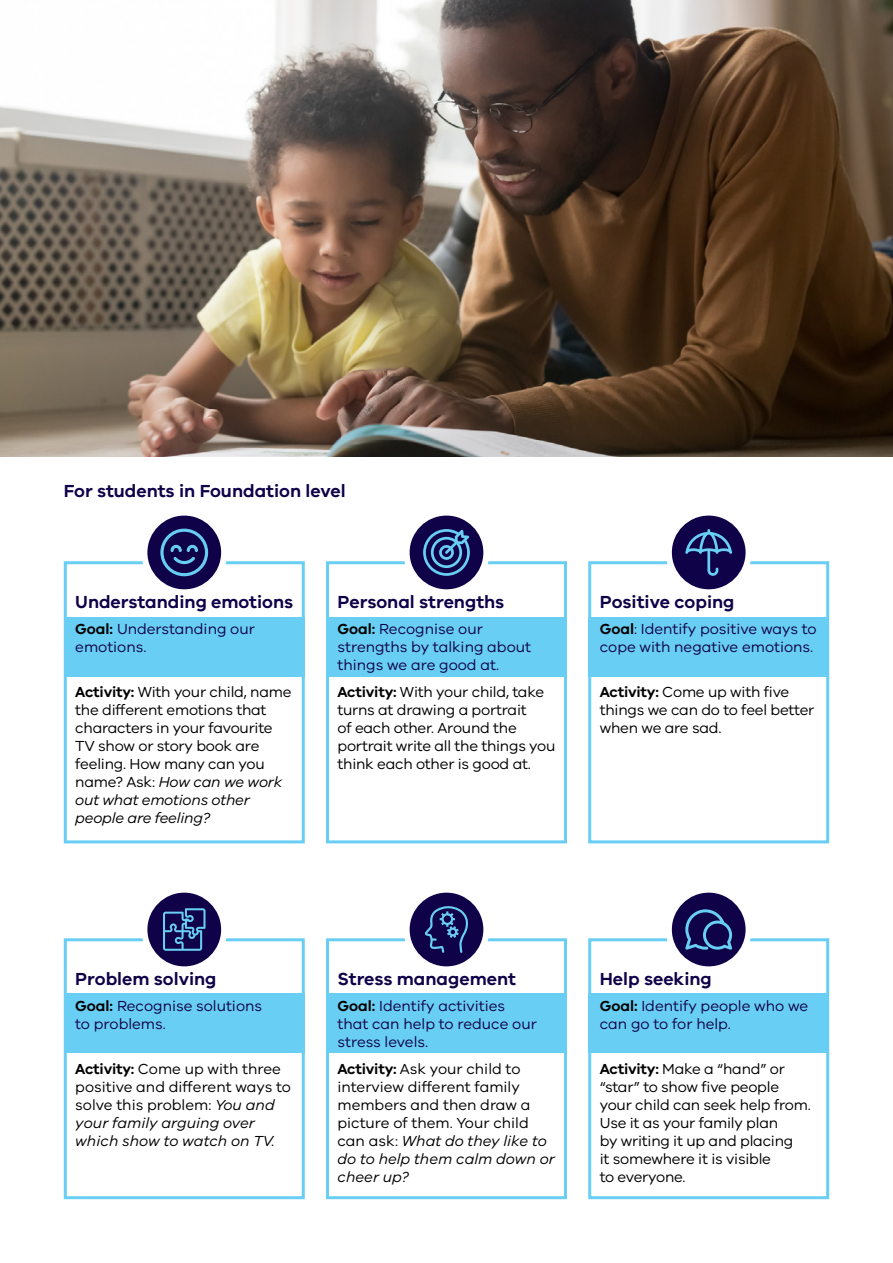
<style>
.page{position:relative;width:893px;height:1263px;background:#fff}
.page>*{position:absolute;margin:0;border:0;box-sizing:border-box;transform-origin:0 0}
.t1{font:600 18px "VIC";color:#100249}
.t2{font:15px/18px "VIC";letter-spacing:-.015em;color:#000}
.t3{font:15px/18px "VIC";color:#100249}
.s1{font-weight:600;color:#000}
.s2{font-weight:600}
.s3{font-style:italic}
</style>
<div class="page">
<div style="left:326px;top:617px;width:241px;height:59px;background:#68cef3"></div>
<div style="left:326px;top:994px;width:241px;height:59px;background:#68cef3"></div>
<div style="left:64px;top:617px;width:241px;height:59px;background:#68cef3"></div>
<div style="left:64px;top:994px;width:241px;height:59px;background:#68cef3"></div>
<div style="left:588px;top:617px;width:241px;height:59px;background:#68cef3"></div>
<div style="left:588px;top:994px;width:241px;height:59px;background:#68cef3"></div>
<img style="left:0;top:0;width:893px;height:456px">
<div style="left:64px;top:561px;width:241px;height:282px;border:3px solid #68cef3"></div>
<svg style="left:144px;top:513px;width:80px;height:79px;background:#392e68"></svg>
<div style="left:141px;top:510px;width:86px;height:85px;border:6px solid #fff;border-radius:50%"></div>
<svg style="left:160px;top:528px;width:49px;height:49px;background:#263573"></svg>
<div style="left:326px;top:561px;width:241px;height:282px;border:3px solid #68cef3"></div>
<svg style="left:407px;top:513px;width:79px;height:79px;background:#332763"></svg>
<div style="left:404px;top:510px;width:85px;height:85px;border:6px solid #fff;border-radius:50%"></div>
<svg style="left:423px;top:529px;width:47px;height:47px;background:#304d87"></svg>
<div style="left:588px;top:561px;width:241px;height:282px;border:3px solid #68cef3"></div>
<svg style="left:669px;top:513px;width:80px;height:79px;background:#362a66"></svg>
<div style="left:666px;top:510px;width:86px;height:85px;border:6px solid #fff;border-radius:50%"></div>
<svg style="left:685px;top:529px;width:47px;height:47px;background:#232f6e"></svg>
<div style="left:64px;top:938px;width:241px;height:261px;border:3px solid #68cef3"></div>
<svg style="left:144px;top:890px;width:80px;height:79px;background:#312562"></svg>
<div style="left:141px;top:887px;width:86px;height:85px;border:6px solid #fff;border-radius:50%"></div>
<svg style="left:163px;top:908px;width:43px;height:43px;background:#2d4681"></svg>
<div style="left:326px;top:938px;width:241px;height:261px;border:3px solid #68cef3"></div>
<svg style="left:407px;top:890px;width:79px;height:79px;background:#372b67"></svg>
<div style="left:404px;top:887px;width:85px;height:85px;border:6px solid #fff;border-radius:50%"></div>
<svg style="left:425px;top:902px;width:49px;height:51px;background:#202868"></svg>
<div style="left:588px;top:938px;width:241px;height:261px;border:3px solid #68cef3"></div>
<svg style="left:669px;top:890px;width:80px;height:79px;background:#322663"></svg>
<div style="left:666px;top:887px;width:86px;height:85px;border:6px solid #fff;border-radius:50%"></div>
<svg style="left:685px;top:909px;width:47px;height:41px;background:#283a78"></svg>
<p class="t1" style="left:64px;top:480px;width:283px">For students in Foundation level</p>
<p class="t1" style="left:75px;top:591px;width:219px">Understanding emotions</p>
<p class="t3" style="left:75px;top:620px;width:181px"><span class="s1">Goal:</span> Understanding our emotions.</p>
<p class="t2" style="left:75px;top:682px;width:218px"><span class="s2">Activity:</span> With your child, name the different emotions that characters in your favourite<br>TV show or story book are feeling. How many can you name? Ask: <span class="s3">How can we work out what emotions other people are feeling?</span></p>
<p class="t1" style="left:337px;top:591px;width:168px">Personal strengths</p>
<p class="t3" style="left:337px;top:620px;width:195px"><span class="s1">Goal:</span> Recognise our strengths by talking about things we are good at.</p>
<p class="t2" style="left:337px;top:682px;width:219px"><span class="s2">Activity:</span> With your child, take turns at drawing a portrait<br>of each other. Around the portrait write all the things you think each other is good at.</p>
<p class="t1" style="left:600px;top:591px;width:136px">Positive coping</p>
<p class="t3" style="left:600px;top:620px;width:218px"><span class="s1">Goal</span>: Identify positive ways to cope with negative emotions.</p>
<p class="t2" style="left:600px;top:682px;width:216px"><span class="s2">Activity:</span> Come up with five things we can do to feel better when we are sad.</p>
<p class="t1" style="left:75px;top:968px;width:143px">Problem solving</p>
<p class="t3" style="left:75px;top:997px;width:188px"><span class="s1">Goal:</span> Recognise solutions to problems.</p>
<p class="t2" style="left:75px;top:1059px;width:217px"><span class="s2">Activity:</span> Come up with three positive and different ways to solve this problem: <span class="s3">You and your family arguing over which show to watch on TV.</span></p>
<p class="t1" style="left:337px;top:968px;width:180px">Stress management</p>
<p class="t3" style="left:337px;top:997px;width:201px"><span class="s1">Goal:</span> Identify activities that can help to reduce our stress levels.</p>
<p class="t2" style="left:337px;top:1059px;width:219px"><span class="s2">Activity:</span> Ask your child to interview different family members and then draw a picture of them. Your child can ask: <span class="s3">What do they like to do to help them calm down or cheer up?</span></p>
<p class="t1" style="left:600px;top:968px;width:114px">Help seeking</p>
<p class="t3" style="left:600px;top:997px;width:210px"><span class="s1">Goal:</span> Identify people who we can go to for help.</p>
<p class="t2" style="left:600px;top:1059px;width:213px"><span class="s2">Activity:</span> Make a “hand” or “star” to show five people your child can seek help from.<br>Use it as your family plan<br>by writing it up and placing<br>it somewhere it is visible<br>to everyone.</p>
</div>
